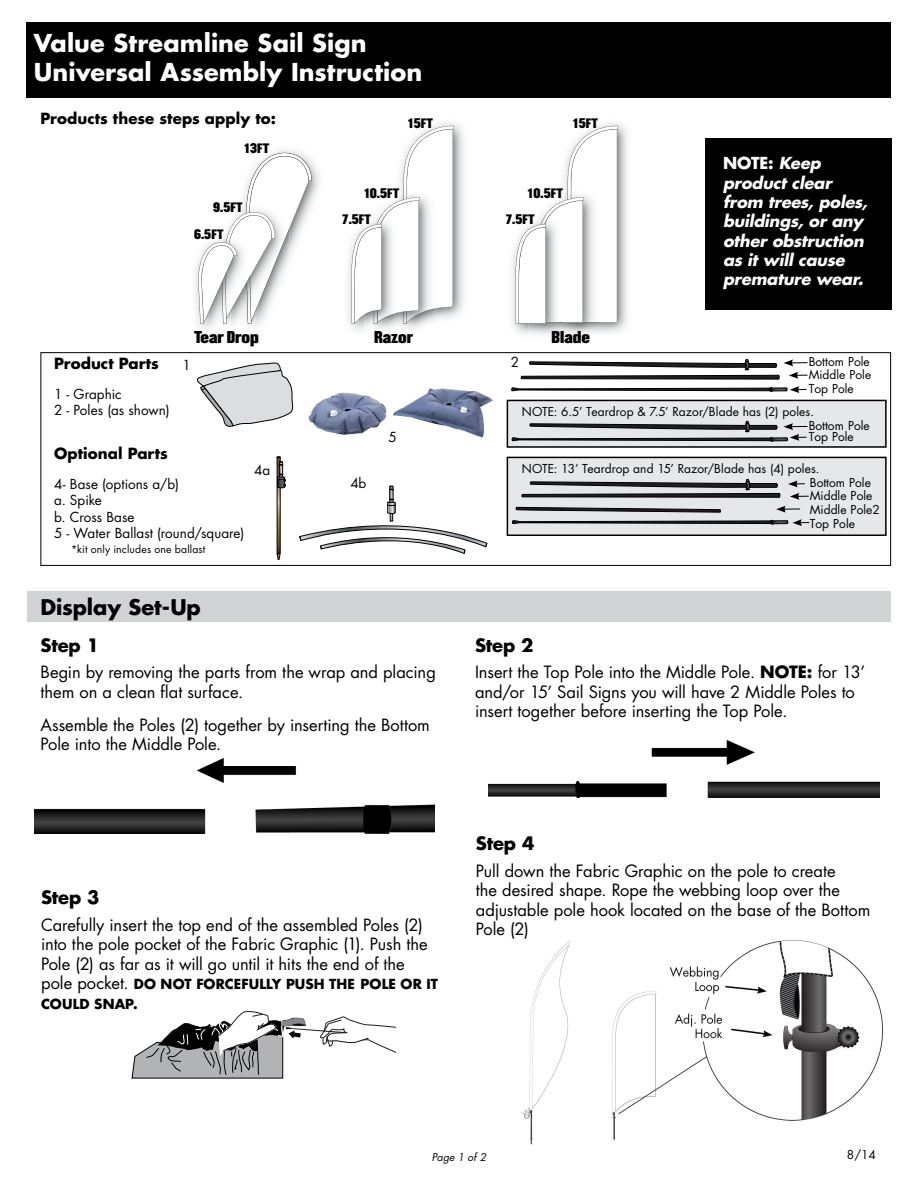
<style>
.page{position:relative;width:918px;height:1188px;background:#fff}
.page>*{position:absolute;margin:0;border:0;box-sizing:border-box;transform-origin:0 0}
.t1{font:700 24px/28.8px "Futura";letter-spacing:.005em;color:#fff}
.t2{font:700 21px "Futura";letter-spacing:-.005em;color:#000}
.t3{font:700 18px "Futura";letter-spacing:-.01em;color:#000}
.t4{font:16.5px/19.5px "Futura";color:#000}
.t5{font:italic 700 16.05px/19.4px "Futura";color:#fffffe}
.t6{font:700 15px "Futura";letter-spacing:.005em;color:#000}
.t7{font:15px "Champion HTF Middleweight";color:#000}
.t8{font:13.5px/16.5px "Futura";letter-spacing:.005em;color:#000}
.t9{font:700 13.5px/19.5px "Futura";letter-spacing:.005em;color:#000}
.t10{font:12px "Futura";color:#000}
.t11{font:12px/25.5px "Champion HTF Middleweight";color:#000}
.t12{font:10.5px "Futura";letter-spacing:.015em;color:#000}
.t13{font:italic 10.5px "Futura";letter-spacing:.01em;color:#000}
.s1{font-style:normal}
.s2{font-weight:400;font-size:16.5px}
.s3{font-weight:700}
</style>
<div class="page">
<div style="left:27px;top:22px;width:864px;height:75px;background:#000"></div>
<div style="left:40px;top:352px;width:851px;height:214px;border:1px solid #000"></div>
<div style="left:507px;top:457px;width:379px;height:78px;background:#e6e7e8"></div>
<div style="left:507px;top:457px;width:380px;height:79px;border:2px solid #000"></div>
<div style="left:507px;top:400px;width:379px;height:47px;background:#e6e7e8"></div>
<div style="left:507px;top:400px;width:380px;height:48px;border:2px solid #000"></div>
<div style="left:27px;top:591px;width:864px;height:30px;background:#d1d3d4"></div>
<svg style="left:790px;top:493px;width:19px;height:7px"></svg>
<svg style="left:776px;top:506px;width:24px;height:7px"></svg>
<svg style="left:788px;top:480px;width:17px;height:7px"></svg>
<svg style="left:132px;top:1011px;width:264px;height:67px"></svg>
<div style="left:705px;top:138px;width:187px;height:171px;background:#000"></div>
<svg style="left:196px;top:362px;width:292px;height:198px"></svg>
<svg style="left:516px;top:507px;width:205px;height:5px"></svg>
<svg style="left:521px;top:479px;width:260px;height:18px"></svg>
<svg style="left:512px;top:519px;width:297px;height:7px"></svg>
<svg style="left:512px;top:421px;width:296px;height:20px"></svg>
<svg style="left:520px;top:359px;width:288px;height:20px"></svg>
<svg style="left:512px;top:386px;width:295px;height:7px"></svg>
<img style="left:35px;top:759px;width:400px;height:75px">
<img style="left:488px;top:740px;width:391px;height:58px">
<img style="left:521px;top:940px;width:361px;height:205px">
<img style="left:273px;top:150px;width:46px;height:54px">
<svg style="left:198px;top:153px;width:114px;height:171px"></svg>
<img style="left:435px;top:123px;width:29px;height:194px">
<svg style="left:351px;top:126px;width:103px;height:198px"></svg>
<img style="left:599px;top:123px;width:29px;height:210px">
<img style="left:512px;top:246px;width:46px;height:91px">
<svg style="left:516px;top:126px;width:102px;height:198px"></svg>
<h1 class="t1" style="left:34px;top:28px;width:390px">Value Streamline Sail Sign<br>Universal Assembly Instruction</h1>
<p class="t6" style="left:40px;top:108px;width:237px">Products these steps apply to:</p>
<p class="t11" style="left:244px;top:136px;width:26px">13FT</p>
<p class="t11" style="left:213px;top:195px;width:31px">9.5FT</p>
<p class="t11" style="left:194px;top:222px;width:31px">6.5FT</p>
<p class="t11" style="left:408px;top:111px;width:27px">15FT</p>
<p class="t11" style="left:342px;top:182px;width:59px;text-indent:22px">10.5FT<br>7.5FT</p>
<p class="t11" style="left:573px;top:111px;width:27px">15FT</p>
<p class="t11" style="left:506px;top:182px;width:59px;text-indent:22px">10.5FT<br>7.5FT</p>
<p class="t7" style="left:194px;top:327px;width:66px">Tear Drop</p>
<p class="t7" style="left:374px;top:327px;width:40px">Razor</p>
<p class="t7" style="left:552px;top:327px;width:40px">Blade</p>
<p class="t5" style="left:723px;top:153px;width:150px"><span class="s1">NOTE:</span> Keep product clear from trees, poles, buildings, or any other obstruction as it will cause premature wear.</p>
<p class="t6" style="left:54px;top:353px;width:106px">Product Parts</p>
<p class="t8" style="left:54px;top:386px;width:117px">1 - Graphic<br>2 - Poles (as shown)</p>
<p class="t6" style="left:54px;top:443px;width:115px">Optional Parts</p>
<p class="t8" style="left:54px;top:475px;width:192px">4- Base (options a/b)<br>a. Spike<br>b. Cross Base<br>5 - Water Ballast (round/square)</p>
<p class="t12" style="left:71px;top:542px;width:136px">*kit only includes one ballast</p>
<p class="t8" style="left:183px;top:357px;width:10px">1</p>
<p class="t8" style="left:254px;top:462px;width:18px">4a</p>
<p class="t2" style="left:40px;top:592px;width:162px">Display Set-Up</p>
<p class="t8" style="left:350px;top:474px;width:18px">4b</p>
<p class="t8" style="left:389px;top:429px;width:10px">5</p>
<p class="t3" style="left:41px;top:633px;width:60px">Step 1</p>
<p class="t4" style="left:41px;top:662px;width:397px">Begin by removing the parts from the wrap and placing them on a clean flat surface.</p>
<p class="t4" style="left:41px;top:715px;width:391px">Assemble the Poles (2) together by inserting the Bottom<br>Pole into the Middle Pole.</p>
<p class="t3" style="left:41px;top:885px;width:60px">Step 3</p>
<p class="t4" style="left:41px;top:914px;width:388px">Carefully insert the top end of the assembled Poles (2) into the pole pocket of the Fabric Graphic (1). Push the<br>Pole (2) as far as it will go until it hits the end of the</p>
<p class="t9" style="left:41px;top:974px;width:398px"><span class="s2">pole pocket.</span> DO NOT FORCEFULLY PUSH THE POLE OR IT<br>COULD SNAP.</p>
<p class="t8" style="left:511px;top:354px;width:10px">2</p>
<p class="t10" style="left:809px;top:354px;width:63px">Bottom Pole</p>
<p class="t10" style="left:809px;top:367px;width:64px">Middle Pole</p>
<p class="t10" style="left:809px;top:380px;width:47px">Top Pole</p>
<p class="t10" style="left:809px;top:428px;width:47px">Top Pole</p>
<p class="t10" style="left:522px;top:403px;width:294px">NOTE: 6.5’ Teardrop &amp; 7.5’ Razor/Blade has (2) poles.</p>
<p class="t10" style="left:809px;top:417px;width:63px">Bottom Pole</p>
<p class="t10" style="left:522px;top:460px;width:299px">NOTE: 13’ Teardrop and 15’ Razor/Blade has (4) poles.</p>
<p class="t10" style="left:810px;top:475px;width:63px">Bottom Pole</p>
<p class="t10" style="left:810px;top:501px;width:71px">Middle Pole2</p>
<p class="t10" style="left:810px;top:488px;width:64px">Middle Pole</p>
<p class="t10" style="left:810px;top:515px;width:47px">Top Pole</p>
<p class="t3" style="left:475px;top:633px;width:60px">Step 2</p>
<p class="t4" style="left:475px;top:662px;width:392px">Insert the Top Pole into the Middle Pole. <span class="s3">NOTE:</span> for 13’ and/or 15’ Sail Signs you will have 2 Middle Poles to insert together before inserting the Top Pole.</p>
<p class="t3" style="left:476px;top:831px;width:60px">Step 4</p>
<p class="t4" style="left:476px;top:860px;width:396px">Pull down the Fabric Graphic on the pole to create<br>the desired shape. Rope the webbing loop over the adjustable pole hook located on the base of the Bottom Pole (2)</p>
<p class="t13" style="left:432px;top:1150px;width:56px">Page 1 of 2</p>
<p class="t10" style="left:847px;top:1146px;width:31px">8/14</p>
</div>
